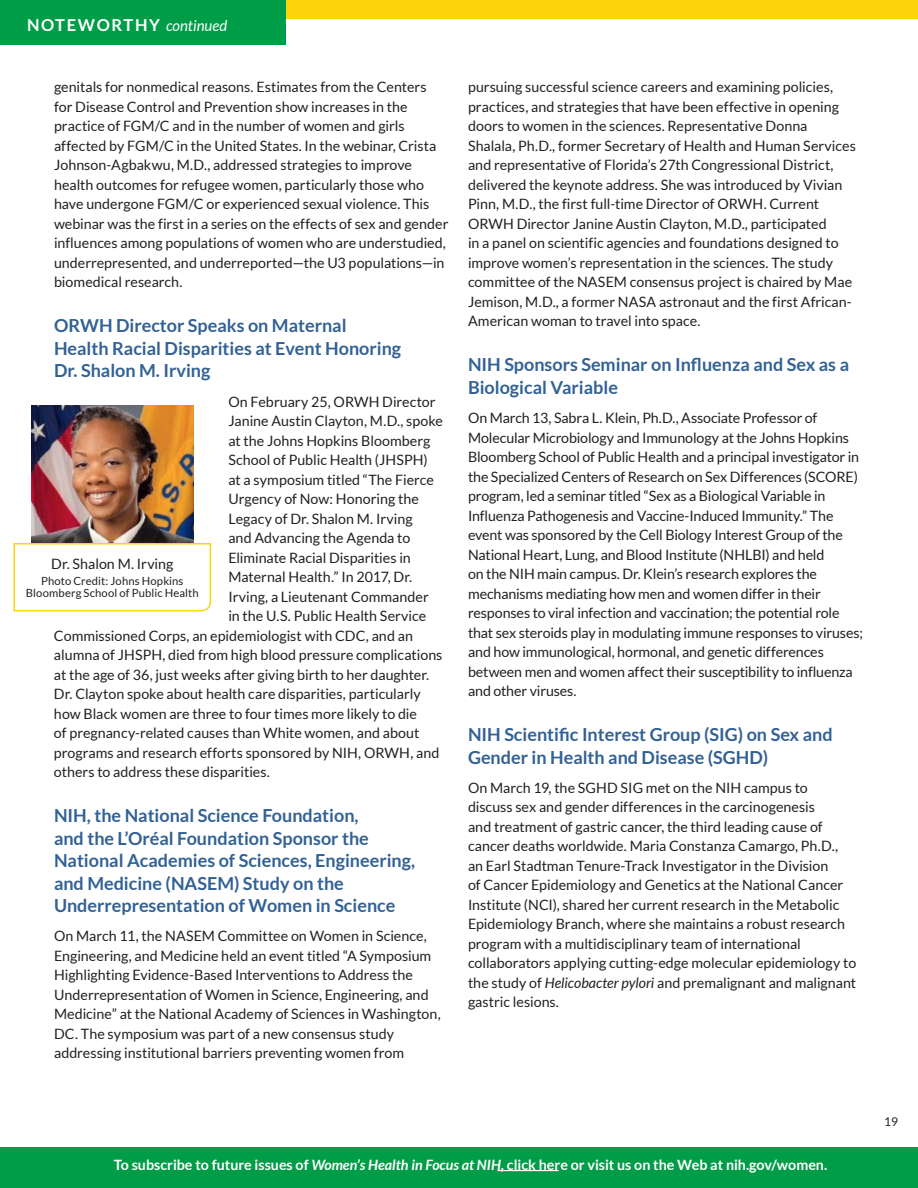
<style>
.page{position:relative;width:918px;height:1188px;background:#fff}
.page>*{position:absolute;margin:0;border:0;box-sizing:border-box;transform-origin:0 0}
.t1{font:700 18px/22.5px "Lato";color:#326195}
.t2{font:700 16.5px "Lato";letter-spacing:.1em;color:#fff}
.t3{font:14.25px/19.5px "Lato";color:#231f20}
.t4{font:700 14.25px "Lato";color:#fff}
.t5{font:12px "Lato";color:#231f20}
.t6{font:11.25px/12px "Lato";letter-spacing:.01em;color:#231f20;text-align:center}
.s1{font-weight:400;font-style:italic;font-size:15px}
.s2{font-style:italic}
</style>
<div class="page">
<div style="left:0;top:0;width:918px;height:19px;background:#fcd30c"></div>
<div style="left:0;top:0;width:285px;height:45px;background:#009d48"></div>
<div style="left:0;top:1148px;width:918px;height:40px;background:#009d48"></div>
<hr style="left:498px;top:1170px;width:61px;height:1px;background:#fff">
<img style="left:31px;top:405px;width:162px;height:137px">
<svg style="left:13px;top:542px;width:199px;height:70px"></svg>
<p class="t2" style="left:27px;top:15px;width:202px">NOTEWORTHY <span class="s1">continued</span></p>
<p class="t3" style="left:54px;top:77px;width:396px">genitals for nonmedical reasons. Estimates from the Centers for Disease Control and Prevention show increases in the practice of FGM/C and in the number of women and girls affected by FGM/C in the United States. In the webinar, Crista Johnson-Agbakwu, M.D., addressed strategies to improve health outcomes for refugee women, particularly those who have undergone FGM/C or experienced sexual violence. This webinar was the first in a series on the effects of sex and gender influences among populations of women who are understudied, underrepresented, and underreported—the U3 populations—in biomedical research.</p>
<h3 class="t1" style="left:54px;top:314px;width:349px">ORWH Director Speaks on Maternal<br>Health Racial Disparities at Event Honoring<br>Dr. Shalon M. Irving</h3>
<p class="t3" style="left:228px;top:392px;width:209px">On February 25, ORWH Director</p>
<p class="t3" style="left:228px;top:411px;width:216px">Janine Austin Clayton, M.D., spoke</p>
<p class="t3" style="left:228px;top:431px;width:204px">at the Johns Hopkins Bloomberg</p>
<p class="t3" style="left:228px;top:450px;width:201px">School of Public Health (JHSPH)</p>
<p class="t3" style="left:228px;top:470px;width:207px">at a symposium titled “The Fierce</p>
<p class="t3" style="left:228px;top:489px;width:192px">Urgency of Now: Honoring the</p>
<p class="t3" style="left:228px;top:509px;width:186px">Legacy of Dr. Shalon M. Irving</p>
<p class="t3" style="left:228px;top:528px;width:183px">and Advancing the Agenda to</p>
<p class="t3" style="left:228px;top:548px;width:184px">Eliminate Racial Disparities in</p>
<p class="t3" style="left:228px;top:567px;width:185px">Maternal Health.” In 2017, Dr.</p>
<p class="t3" style="left:228px;top:587px;width:202px">Irving, a Lieutenant Commander</p>
<p class="t3" style="left:228px;top:606px;width:199px">in the U.S. Public Health Service</p>
<p class="t3" style="left:54px;top:626px;width:360px">Commissioned Corps, an epidemiologist with CDC, and an</p>
<p class="t3" style="left:54px;top:645px;width:390px">alumna of JHSPH, died from high blood pressure complications</p>
<p class="t3" style="left:54px;top:665px;width:377px">at the age of 36, just weeks after giving birth to her daughter.</p>
<p class="t3" style="left:54px;top:684px;width:368px">Dr. Clayton spoke about health care disparities, particularly</p>
<p class="t3" style="left:54px;top:704px;width:365px">how Black women are three to four times more likely to die</p>
<p class="t3" style="left:54px;top:723px;width:367px">of pregnancy-related causes than White women, and about</p>
<p class="t3" style="left:54px;top:743px;width:387px">programs and research efforts sponsored by NIH, ORWH, and</p>
<p class="t3" style="left:54px;top:762px;width:217px">others to address these disparities.</p>
<p class="t1" style="left:54px;top:804px;width:363px">NIH, the National Science Foundation,<br>and the L’Oréal Foundation Sponsor the National Academies of Sciences, Engineering, and Medicine (NASEM) Study on the Underrepresentation of Women in Science</p>
<p class="t3" style="left:54px;top:926px;width:388px">On March 11, the NASEM Committee on Women in Science, Engineering, and Medicine held an event titled “A Symposium Highlighting Evidence-Based Interventions to Address the Underrepresentation of Women in Science, Engineering, and Medicine” at the National Academy of Sciences in Washington, DC. The symposium was part of a new consensus study addressing institutional barriers preventing women from</p>
<p class="t3" style="left:51px;top:554px;width:124px">Dr. Shalon M. Irving</p>
<p class="t6" style="left:26px;top:575px;width:174px">Photo Credit: Johns Hopkins<br>Bloomberg School of Public Health</p>
<p class="t3" style="left:468px;top:77px;width:389px">pursuing successful science careers and examining policies, practices, and strategies that have been effective in opening doors to women in the sciences. Representative Donna Shalala, Ph.D., former Secretary of Health and Human Services and representative of Florida’s 27th Congressional District, delivered the keynote address. She was introduced by Vivian Pinn, M.D., the first full-time Director of ORWH. Current ORWH Director Janine Austin Clayton, M.D., participated<br>in a panel on scientific agencies and foundations designed to improve women’s representation in the sciences. The study committee of the NASEM consensus project is chaired by Mae Jemison, M.D., a former NASA astronaut and the first African-American woman to travel into space.</p>
<h3 class="t1" style="left:468px;top:353px;width:383px">NIH Sponsors Seminar on Influenza and Sex as a<br>Biological Variable</h3>
<p class="t3" style="left:468px;top:408px;width:397px">On March 13, Sabra L. Klein, Ph.D., Associate Professor of Molecular Microbiology and Immunology at the Johns Hopkins Bloomberg School of Public Health and a principal investigator in the Specialized Centers of Research on Sex Differences (SCORE) program, led a seminar titled “Sex as a Biological Variable in Influenza Pathogenesis and Vaccine-Induced Immunity.” The event was sponsored by the Cell Biology Interest Group of the National Heart, Lung, and Blood Institute (NHLBI) and held<br>on the NIH main campus. Dr. Klein’s research explores the mechanisms mediating how men and women differ in their responses to viral infection and vaccination; the potential role that sex steroids play in modulating immune responses to viruses; and how immunological, hormonal, and genetic differences between men and women affect their susceptibility to influenza and other viruses.</p>
<h3 class="t1" style="left:468px;top:723px;width:366px">NIH Scientific Interest Group (SIG) on Sex and<br>Gender in Health and Disease (SGHD)</h3>
<p class="t3" style="left:468px;top:778px;width:390px">On March 19, the SGHD SIG met on the NIH campus to<br>discuss sex and gender differences in the carcinogenesis<br>and treatment of gastric cancer, the third leading cause of cancer deaths worldwide. Maria Constanza Camargo, Ph.D., an Earl Stadtman Tenure-Track Investigator in the Division<br>of Cancer Epidemiology and Genetics at the National Cancer Institute (NCI), shared her current research in the Metabolic Epidemiology Branch, where she maintains a robust research program with a multidisciplinary team of international collaborators applying cutting-edge molecular epidemiology to the study of <span class="s2">Helicobacter pylori</span> and premalignant and malignant gastric lesions.</p>
<p class="t4" style="left:114px;top:1156px;width:715px">To subscribe to future issues of <span class="s2">Women’s Health in Focus at NIH</span>, click here or visit us on the Web at nih.gov/women.</p>
<p class="t5" style="left:884px;top:1115px;width:15px">19</p>
</div>
